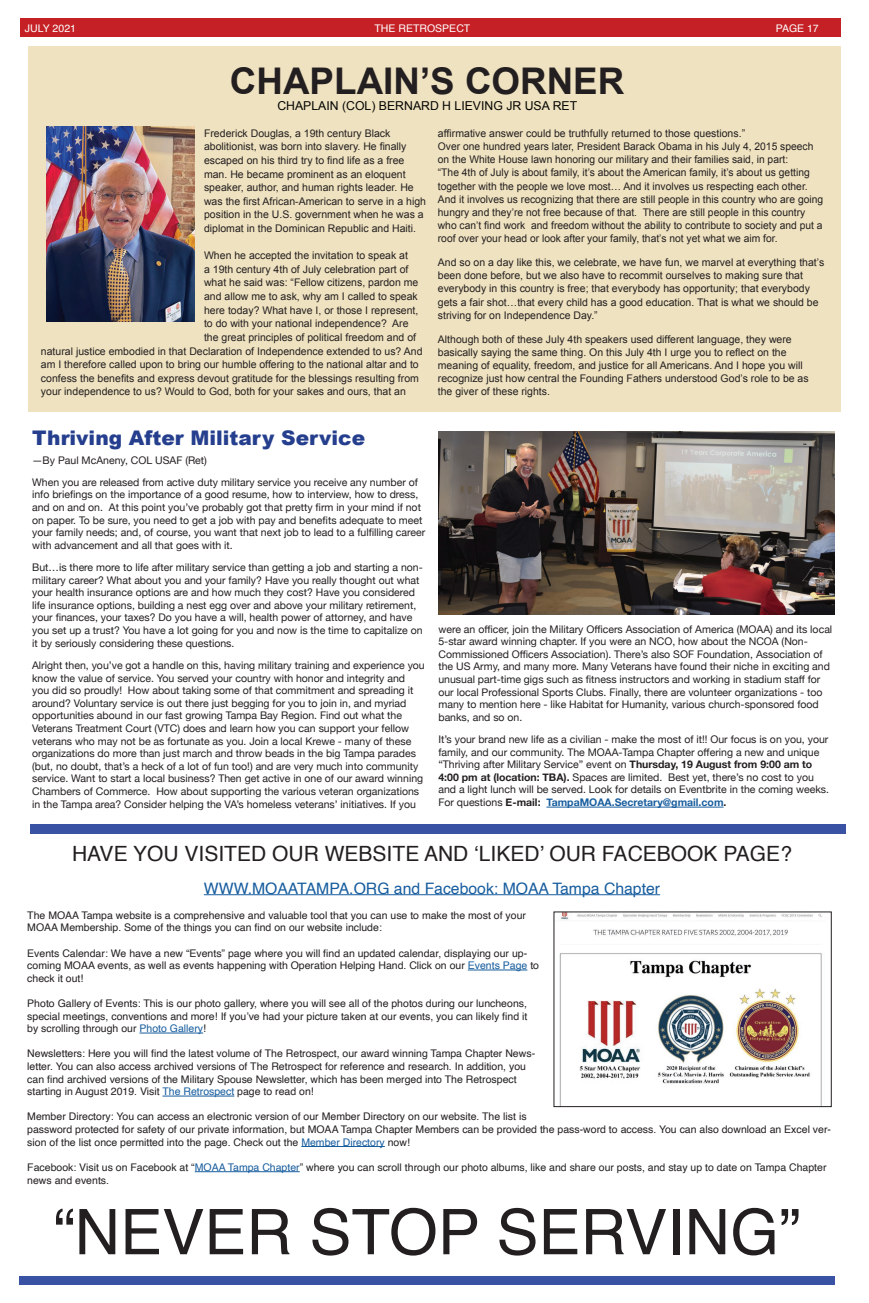
<style>
.page{position:relative;width:869px;height:1303px;background:#fff}
.page>*{position:absolute;margin:0;border:0;box-sizing:border-box;transform-origin:0 0}
.t1{font:63px "Helvetica";color:#231f20}
.t2{font:700 36.75px "Arial";color:#231f20}
.t3{font:21px "Helvetica";color:#231f20}
.t4{font:900 20.12px "Arial";color:#253f8e}
.t5{font:15.75px "Helvetica";color:#175d9e}
.t6{font:12.25px "Arial";color:#040503}
.t7{font:10.5px/12.6px "Helvetica Neue";color:#231f20}
.t8{font:10.5px/13.2px "Arial";color:#231f20}
.t9{font:10.5px/12.6px "Helvetica";color:#231f20}
.t10{font:10.5px "Helvetica";color:#fff}
.s1{font-weight:700}
.s2{font-weight:700;color:#175d9e}
.s3{color:#175d9e}
</style>
<div class="page">
<div style="left:20px;top:18px;width:820px;height:19px;background:#c42025"></div>
<div style="left:19px;top:1275px;width:815px;height:9px;background:#3952a3"></div>
<div style="left:30px;top:824px;width:815px;height:9px;background:#3952a3"></div>
<hr style="left:204px;top:894px;width:455px;height:1px;background:#175d9e">
<hr style="left:467px;top:969px;width:60px;height:1px;background:#175d9e">
<hr style="left:139px;top:1032px;width:64px;height:1px;background:#175d9e">
<hr style="left:162px;top:1095px;width:72px;height:1px;background:#175d9e">
<hr style="left:301px;top:1146px;width:83px;height:1px;background:#175d9e">
<hr style="left:195px;top:1171px;width:104px;height:1px;background:#175d9e">
<img style="left:559px;top:913px;width:263px;height:191px">
<div style="left:28px;top:46px;width:812px;height:366px;background:#efe2c0"></div>
<img style="left:46px;top:126px;width:148px;height:196px">
<img style="left:570px;top:988px;width:81px;height:75px">
<div style="left:581px;top:984px;width:50px;height:8px;background:#fff"></div>
<hr style="left:546px;top:806px;width:177px;height:1px;background:#175d9e">
<img style="left:438px;top:432px;width:395px;height:182px">
<p class="t10" style="left:25px;top:20px;width:52px">JULY 2021</p>
<p class="t10" style="left:374px;top:20px;width:97px">THE RETROSPECT</p>
<p class="t10" style="left:775px;top:20px;width:44px">PAGE 17</p>
<h2 class="t2" style="left:230px;top:56px;width:396px">CHAPLAIN’S CORNER</h2>
<p class="t6" style="left:277px;top:97px;width:301px">CHAPLAIN (COL) BERNARD H LIEVING JR USA RET</p>
<p class="t8" style="left:204px;top:126px;width:223px;line-height:13.6px">Frederick Douglas, a 19th century Black abolitionist, was born into slavery. He finally escaped on his third try to find life as a free man. He became prominent as an eloquent speaker, author, and human rights leader. He was the first African-American to serve in a high position in the U.S. government when he was a diplomat in the Dominican Republic and Haiti.</p>
<p class="t8" style="left:204px;top:249px;width:205px">When he accepted the invitation to speak at</p>
<p class="t8" style="left:204px;top:263px;width:206px">a 19th century 4th of July celebration part of</p>
<p class="t8" style="left:204px;top:276px;width:216px">what he said was: “Fellow citizens, pardon me</p>
<p class="t8" style="left:204px;top:290px;width:215px">and allow me to ask, why am I called to speak</p>
<p class="t8" style="left:204px;top:303px;width:216px">here today? What have I, or those I represent,</p>
<p class="t8" style="left:204px;top:317px;width:206px">to do with your national independence? Are</p>
<p class="t8" style="left:204px;top:331px;width:213px">the great principles of political freedom and of</p>
<p class="t8" style="left:41px;top:344px;width:383px">natural justice embodied in that Declaration of Independence extended to us? And</p>
<p class="t8" style="left:41px;top:358px;width:379px">am I therefore called upon to bring our humble offering to the national altar and to</p>
<p class="t8" style="left:41px;top:371px;width:379px">confess the benefits and express devout gratitude for the blessings resulting from</p>
<p class="t8" style="left:41px;top:385px;width:366px">your independence to us? Would to God, both for your sakes and ours, that an</p>
<p class="t8" style="left:437px;top:127px;width:386px">affirmative answer could be truthfully returned to those questions.”<br>Over one hundred years later, President Barack Obama in his July 4, 2015 speech on the White House lawn honoring our military and their families said, in part:<br>“The 4th of July is about family, it’s about the American family, it’s about us getting together with the people we love most… And it involves us respecting each other.<br>And it involves us recognizing that there are still people in this country who are going hungry and they’re not free because of that. There are still people in this country who can’t find work and freedom without the ability to contribute to society and put a roof over your head or look after your family, that’s not yet what we aim for.</p>
<p class="t8" style="left:437px;top:256px;width:387px">And so on a day like this, we celebrate, we have fun, we marvel at everything that’s been done before, but we also have to recommit ourselves to making sure that everybody in this country is free; that everybody has opportunity; that everybody gets a fair shot…that every child has a good education. That is what we should be striving for on Independence Day.”</p>
<p class="t8" style="left:437px;top:332px;width:372px">Although both of these July 4th speakers used different language, they were basically saying the same thing. On this July 4th I urge you to reflect on the meaning of equality, freedom, and justice for all Americans. And I hope you will recognize just how central the Founding Fathers understood God’s role to be as the giver of these rights.</p>
<h3 class="t4" style="left:32px;top:423px;width:334px">Thriving After Military Service</h3>
<p class="t7" style="left:32px;top:450px;width:387px;line-height:21.3px">—By Paul McAneny, COL USAF (Ret)<br>When you are released from active duty military service you receive any number of</p>
<p class="t7" style="left:32px;top:489px;width:394px">info briefings on the importance of a good resume, how to interview, how to dress, and on and on. At this point you’ve probably got that pretty firm in your mind if not on paper. To be sure, you need to get a job with pay and benefits adequate to meet your family needs; and, of course, you want that next job to lead to a fulfilling career with advancement and all that goes with it.</p>
<p class="t7" style="left:32px;top:561px;width:392px">But…is there more to life after military service than getting a job and starting a non&shy;military career? What about you and your family? Have you really thought out what your health insurance options are and how much they cost? Have you considered life insurance options, building a nest egg over and above your military retirement, your finances, your taxes? Do you have a will, health power of attorney, and have you set up a trust? You have a lot going for you and now is the time to capitalize on it by seriously considering these questions.</p>
<p class="t7" style="left:32px;top:659px;width:394px">Alright then, you’ve got a handle on this, having military training and experience you know the value of service. You served your country with honor and integrity and you did so proudly! How about taking some of that commitment and spreading it around? Voluntary service is out there just begging for you to join in, and myriad opportunities abound in our fast growing Tampa Bay Region. Find out what the Veterans Treatment Court (VTC) does and learn how you can support your fellow veterans who may not be as fortunate as you. Join a local Krewe - many of these organizations do more than just march and throw beads in the big Tampa parades (but, no doubt, that’s a heck of a lot of fun too!) and are very much into community service. Want to start a local business? Then get active in one of our award winning Chambers of Commerce. How about supporting the various veteran organizations in the Tampa area? Consider helping the VA’s homeless veterans’ initiatives. If you</p>
<p class="t7" style="left:438px;top:623px;width:395px">were an officer, join the Military Officers Association of America (MOAA) and its local 5-star award winning chapter. If you were an NCO, how about the NCOA (Non-Commissioned Officers Association). There’s also SOF Foundation, Association of the US Army, and many more. Many Veterans have found their niche in exciting and unusual part-time gigs such as fitness instructors and working in stadium staff for our local Professional Sports Clubs. Finally, there are volunteer organizations - too many to mention here - like Habitat for Humanity, various church-sponsored food banks, and so on.</p>
<p class="t7" style="left:438px;top:733px;width:392px">It’s your brand new life as a civilian - make the most of it!! Our focus is on you, your family, and our community. The MOAA-Tampa Chapter offering a new and unique “Thriving after Military Service” event on <span class="s1">Thursday, 19 August from 9:00 am to 4:00 pm at (location: TBA).</span> Spaces are limited. Best yet, there’s no cost to you and a light lunch will be served. Look for details on Eventbrite in the coming weeks.<br>For questions <span class="s1">E-mail:</span> <span class="s2">TampaMOAA.Secretary@gmail.com</span><span class="s1">.</span></p>
<h3 class="t3" style="left:72px;top:837px;width:721px">HAVE YOU VISITED OUR WEBSITE AND ‘LIKED’ OUR FACEBOOK PAGE?</h3>
<h3 class="t5" style="left:204px;top:875px;width:457px">WWW.MOAATAMPA.ORG and Facebook: MOAA Tampa Chapter</h3>
<p class="t9" style="left:27px;top:909px;width:500px">The MOAA Tampa website is a comprehensive and valuable tool that you can use to make the most of your<br>MOAA Membership. Some of the things you can find on our website include:</p>
<p class="t9" style="left:27px;top:946px;width:513px">Events Calendar: We have a new “Events” page where you will find an updated calendar, displaying our up&shy;coming MOAA events, as well as events happening with Operation Helping Hand. Click on our <span class="s3">Events Page</span> to check it out!</p>
<p class="t9" style="left:27px;top:997px;width:501px;text-align:justify">Photo Gallery of Events: This is our photo gallery, where you will see all of the photos during our luncheons, special meetings, conventions and more! If you’ve had your picture taken at our events, you can likely find it by scrolling through our <span class="s3">Photo Gallery</span>!</p>
<p class="t9" style="left:27px;top:1047px;width:509px">Newsletters: Here you will find the latest volume of The Retrospect, our award winning Tampa Chapter News&shy;letter. You can also access archived versions of The Retrospect for reference and research. In addition, you can find archived versions of the Military Spouse Newsletter, which has been merged into The Retrospect starting in August 2019. Visit <span class="s3">The Retrospect</span> page to read on!</p>
<p class="t9" style="left:27px;top:1110px;width:804px">Member Directory: You can access an electronic version of our Member Directory on our website. The list is<br>password protected for safety of our private information, but MOAA Tampa Chapter Members can be provided the pass-word to access. You can also download an Excel ver&shy;sion of the list once permitted into the page. Check out the <span class="s3">Member Directory</span> now!</p>
<p class="t9" style="left:27px;top:1161px;width:800px">Facebook: Visit us on Facebook at “<span class="s3">MOAA Tampa Chapter</span>” where you can scroll through our photo albums, like and share our posts, and stay up to date on Tampa Chapter news and events.</p>
<h1 class="t1" style="left:54px;top:1183px;width:747px">“NEVER STOP SERVING”</h1>
</div>
